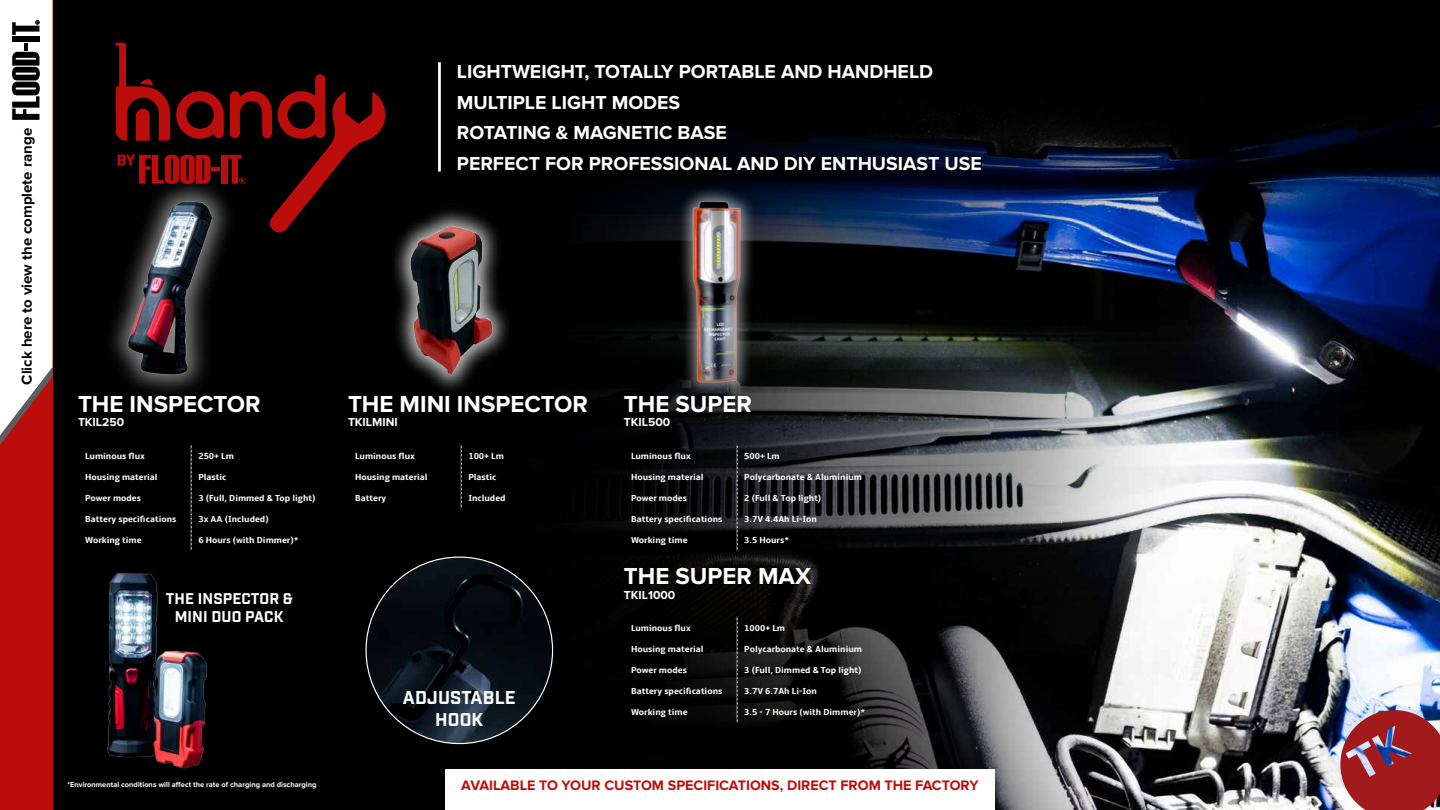
<style>
.page{position:relative;width:1440px;height:810px;background:#000}
.page>*{position:absolute;margin:0;border:0;box-sizing:border-box;transform-origin:0 0}
.t1{font:700 24px "Proxima Nova";color:#fff}
.t2{font:700 19.5px/30.9px "Proxima Nova";color:#fff}
.t3{font:700 18.08px/21.7px "Industry";letter-spacing:.01em;color:#fff;text-align:center}
.t4{font:700 15.08px/18.1px "Industry";letter-spacing:.01em;color:#fff;text-align:center}
.t5{font:700 15px "Proxima Nova";color:#000}
.t6{font:700 14.25px "Proxima Nova";color:#bb0e0c}
.t7{font:700 12px "Proxima Nova";color:#fff}
.t8{font:700 9px "Amble";color:#fff}
.t9{font:700 7.5px "Proxima Nova";color:#fff}
</style>
<div class="page">
<img style="left:517px;top:105px;width:923px;height:705px">
<div style="left:0;top:0;width:52px;height:810px;background:#bb0e0c"></div>
<img style="left:1340px;top:710px;width:100px;height:100px">
<img style="left:115px;top:234px;width:109px;height:158px">
<img style="left:674px;top:186px;width:83px;height:206px">
<img style="left:394px;top:196px;width:155px;height:192px">
<svg style="left:191px;top:445px;width:1px;height:105px"></svg>
<svg style="left:737px;top:445px;width:1px;height:105px"></svg>
<svg style="left:737px;top:617px;width:1px;height:106px"></svg>
<svg style="left:461px;top:445px;width:1px;height:63px"></svg>
<svg style="left:517px;top:105px;width:165px;height:6px"></svg>
<svg style="left:517px;top:121px;width:211px;height:21px"></svg>
<svg style="left:517px;top:155px;width:466px;height:18px"></svg>
<hr style="left:438px;top:62px;width:3px;height:110px;background:#fff">
<svg style="left:116px;top:43px;width:270px;height:191px"></svg>
<img style="left:107px;top:572px;width:101px;height:197px">
<div style="left:445px;top:769px;width:550px;height:41px;background:#fff"></div>
<svg style="left:0;top:0;width:53px;height:445px;background:#e2d4d3"></svg>
<img style="left:366px;top:557px;width:187px;height:187px;border-radius:93px">
<h3 class="t5" style="left:18px;top:385px;width:258px;rotate:-90deg">Click here to view the complete range</h3>
<h2 class="t2" style="left:457px;top:57px;width:526px">LIGHTWEIGHT, TOTALLY PORTABLE AND HANDHELD MULTIPLE LIGHT MODES<br>ROTATING &amp; MAGNETIC BASE<br>PERFECT FOR PROFESSIONAL AND DIY ENTHUSIAST USE</h2>
<h1 class="t1" style="left:78px;top:390px;width:184px">THE INSPECTOR</h1>
<h3 class="t7" style="left:78px;top:415px;width:48px">TKIL250</h3>
<h1 class="t1" style="left:348px;top:390px;width:242px">THE MINI INSPECTOR</h1>
<h3 class="t7" style="left:348px;top:415px;width:51px">TKILMINI</h3>
<h1 class="t1" style="left:624px;top:390px;width:130px">THE SUPER</h1>
<h3 class="t7" style="left:624px;top:415px;width:48px">TKIL500</h3>
<p class="t8" style="left:85px;top:451px;width:61px">Luminous flux</p>
<p class="t8" style="left:198px;top:451px;width:37px">250+ Lm</p>
<p class="t8" style="left:85px;top:472px;width:74px">Housing material</p>
<p class="t8" style="left:198px;top:472px;width:30px">Plastic</p>
<p class="t8" style="left:85px;top:493px;width:57px">Power modes</p>
<p class="t8" style="left:198px;top:493px;width:119px">3 (Full, Dimmed &amp; Top light)</p>
<p class="t8" style="left:85px;top:514px;width:93px">Battery specifications</p>
<p class="t8" style="left:198px;top:514px;width:72px">3x AA (Included)</p>
<p class="t8" style="left:85px;top:535px;width:58px">Working time</p>
<p class="t8" style="left:198px;top:535px;width:101px">6 Hours (with Dimmer)*</p>
<p class="t8" style="left:355px;top:451px;width:61px">Luminous flux</p>
<p class="t8" style="left:468px;top:451px;width:37px">100+ Lm</p>
<p class="t8" style="left:355px;top:472px;width:74px">Housing material</p>
<p class="t8" style="left:468px;top:472px;width:30px">Plastic</p>
<p class="t8" style="left:355px;top:493px;width:33px">Battery</p>
<p class="t8" style="left:468px;top:493px;width:39px">Included</p>
<p class="t8" style="left:631px;top:451px;width:61px">Luminous flux</p>
<p class="t8" style="left:744px;top:451px;width:37px">500+ Lm</p>
<p class="t8" style="left:631px;top:472px;width:74px">Housing material</p>
<p class="t8" style="left:744px;top:472px;width:119px">Polycarbonate &amp; Aluminium</p>
<p class="t8" style="left:631px;top:493px;width:57px">Power modes</p>
<p class="t8" style="left:744px;top:493px;width:79px">2 (Full &amp; Top light)</p>
<p class="t8" style="left:631px;top:514px;width:93px">Battery specifications</p>
<p class="t8" style="left:744px;top:514px;width:74px">3.7V 4.4Ah Li-Ion</p>
<p class="t8" style="left:631px;top:535px;width:58px">Working time</p>
<p class="t8" style="left:744px;top:535px;width:46px">3.5 Hours*</p>
<h3 class="t4" style="left:166px;top:591px;width:129px">THE INSPECTOR &amp;<br>MINI DUO PACK</h3>
<h1 class="t1" style="left:624px;top:562px;width:189px">THE SUPER MAX</h1>
<h3 class="t7" style="left:624px;top:588px;width:53px">TKIL1000</h3>
<h3 class="t3" style="left:403px;top:688px;width:114px">ADJUSTABLE<br>HOOK</h3>
<p class="t8" style="left:631px;top:623px;width:61px">Luminous flux</p>
<p class="t8" style="left:744px;top:623px;width:42px">1000+ Lm</p>
<p class="t8" style="left:631px;top:644px;width:74px">Housing material</p>
<p class="t8" style="left:744px;top:644px;width:119px">Polycarbonate &amp; Aluminium</p>
<p class="t8" style="left:631px;top:665px;width:57px">Power modes</p>
<p class="t8" style="left:744px;top:665px;width:119px">3 (Full, Dimmed &amp; Top light)</p>
<p class="t8" style="left:631px;top:686px;width:93px">Battery specifications</p>
<p class="t8" style="left:744px;top:686px;width:74px">3.7V 6.7Ah Li-Ion</p>
<p class="t8" style="left:631px;top:707px;width:58px">Working time</p>
<p class="t8" style="left:744px;top:707px;width:122px">3.5 - 7 Hours (with Dimmer)*</p>
<p class="t9" style="left:68px;top:781px;width:250px">*Environmental conditions will affect the rate of charging and discharging</p>
<h3 class="t6" style="left:461px;top:777px;width:519px">AVAILABLE TO YOUR CUSTOM SPECIFICATIONS, DIRECT FROM THE FACTORY</h3>
</div>
